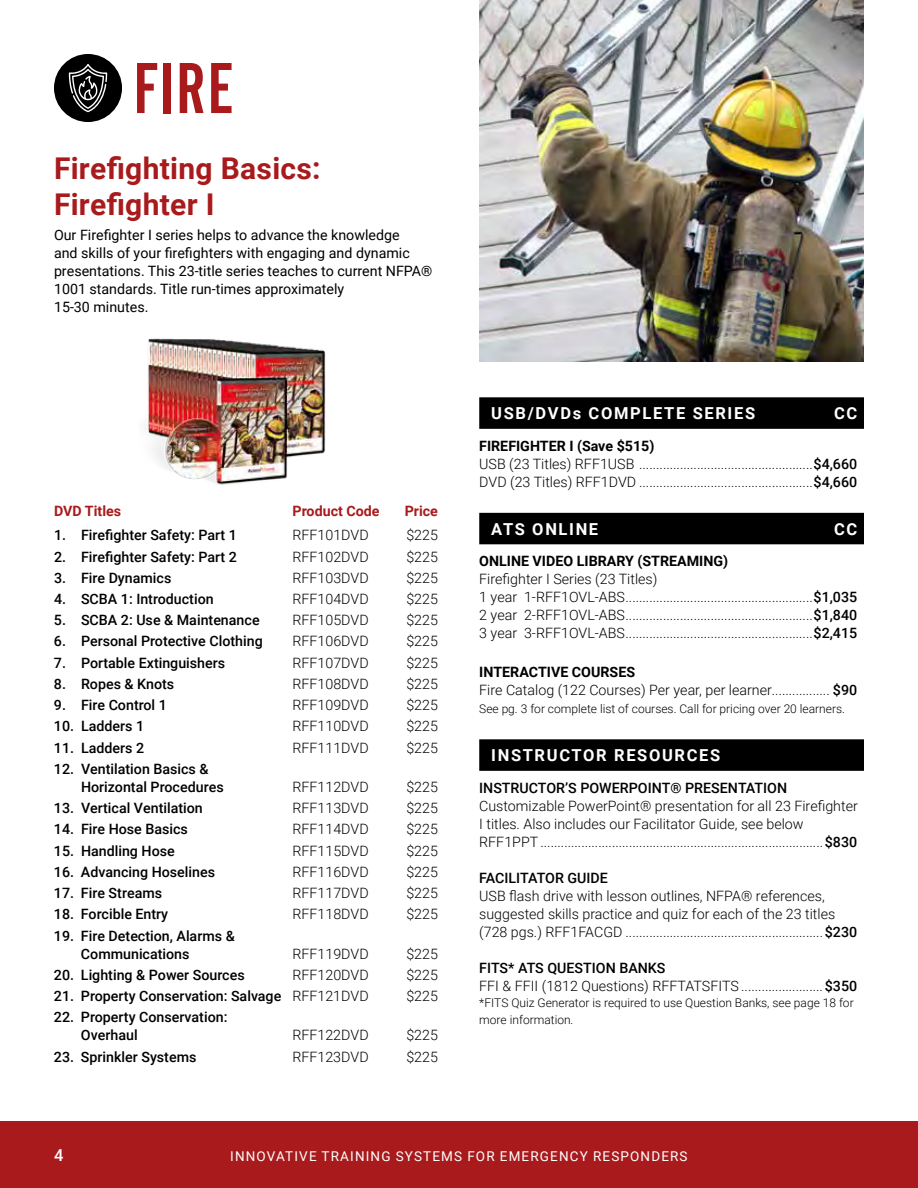
<style>
.page{position:relative;width:918px;height:1188px;background:#fff}
.page>*{position:absolute;margin:0;border:0;box-sizing:border-box;transform-origin:0 0}
.t1{font:75px "Alternate Got No 2 D";color:#a81a1c}
.t2{font:700 30px/36.8px "Roboto";letter-spacing:.01em;color:#a81a1c}
.t3{font:700 16.5px "Roboto";letter-spacing:.1em;color:#fff}
.t4{font:500 16.5px "Roboto";color:#fff}
.t5{font:300 14.25px/18px "Roboto";color:#000}
.t6{font:500 14.25px/18px "Roboto";color:#000}
.t7{font:14.25px/18px "Roboto";color:#000}
.t8{font:700 14.25px "Roboto";color:#000}
.t9{font:700 14.25px "Roboto";color:#a81a1c}
.t10{font:13.5px "Roboto";letter-spacing:.085em;color:#fff}
.t11{font:300 12px/16.5px "Roboto";color:#000}
.s1{font-weight:300}
.s2{font-weight:700}
.s3{font-weight:500}
</style>
<div class="page">
<div style="left:0;top:1121px;width:918px;height:67px;background:#a81a1c"></div>
<div style="left:479px;top:397px;width:385px;height:32px;background:#000"></div>
<div style="left:479px;top:513px;width:385px;height:31px;background:#000"></div>
<div style="left:479px;top:739px;width:385px;height:32px;background:#000"></div>
<div style="left:54px;top:54px;width:68px;height:68px;background:#000;border-radius:50%"></div>
<svg style="left:69px;top:64px;width:38px;height:48px"></svg>
<img style="left:145px;top:338px;width:181px;height:147px">
<img style="left:479px;top:0;width:385px;height:362px">
<h1 class="t1" style="left:134px;top:49px;width:102px">FIRE</h1>
<h2 class="t2" style="left:54px;top:149px;width:268px">Firefighting Basics:<br>Firefighter I</h2>
<p class="t7" style="left:54px;top:226px;width:380px">Our Firefighter I series helps to advance the knowledge<br>and skills of your firefighters with engaging and dynamic presentations. This 23-title series teaches to current NFPA® 1001 standards. Title run-times approximately<br>15-30 minutes.</p>
<p class="t9" style="left:54px;top:500px;width:69px">DVD Titles</p>
<p class="t9" style="left:293px;top:500px;width:89px">Product Code</p>
<p class="t9" style="left:405px;top:500px;width:35px">Price</p>
<p class="t6" style="left:54px;top:526px;width:184px">1. Firefighter Safety: Part 1</p>
<p class="t5" style="left:293px;top:526px;width:78px">RFF101DVD</p>
<p class="t5" style="left:406px;top:526px;width:33px">$225</p>
<p class="t6" style="left:54px;top:547px;width:184px">2. Firefighter Safety: Part 2</p>
<p class="t5" style="left:293px;top:547px;width:78px">RFF102DVD</p>
<p class="t5" style="left:406px;top:547px;width:33px">$225</p>
<p class="t6" style="left:54px;top:568px;width:119px">3. Fire Dynamics</p>
<p class="t5" style="left:293px;top:568px;width:78px">RFF103DVD</p>
<p class="t5" style="left:406px;top:568px;width:33px">$225</p>
<p class="t6" style="left:54px;top:589px;width:161px">4. SCBA 1: Introduction</p>
<p class="t5" style="left:293px;top:589px;width:78px">RFF104DVD</p>
<p class="t5" style="left:406px;top:589px;width:33px">$225</p>
<p class="t6" style="left:54px;top:611px;width:207px">5. SCBA 2: Use &amp; Maintenance</p>
<p class="t5" style="left:293px;top:611px;width:78px">RFF105DVD</p>
<p class="t5" style="left:406px;top:611px;width:33px">$225</p>
<p class="t6" style="left:54px;top:632px;width:210px">6. Personal Protective Clothing</p>
<p class="t5" style="left:293px;top:632px;width:78px">RFF106DVD</p>
<p class="t5" style="left:406px;top:632px;width:33px">$225</p>
<p class="t6" style="left:54px;top:653px;width:173px">7. Portable Extinguishers</p>
<p class="t5" style="left:293px;top:653px;width:78px">RFF107DVD</p>
<p class="t5" style="left:406px;top:653px;width:33px">$225</p>
<p class="t6" style="left:54px;top:674px;width:122px">8. Ropes &amp; Knots</p>
<p class="t5" style="left:293px;top:674px;width:78px">RFF108DVD</p>
<p class="t5" style="left:406px;top:674px;width:33px">$225</p>
<p class="t6" style="left:54px;top:696px;width:114px">9. Fire Control 1</p>
<p class="t5" style="left:293px;top:696px;width:78px">RFF109DVD</p>
<p class="t5" style="left:406px;top:696px;width:33px">$225</p>
<p class="t6" style="left:54px;top:717px;width:92px">10. Ladders 1</p>
<p class="t5" style="left:293px;top:717px;width:78px">RFF110DVD</p>
<p class="t5" style="left:406px;top:717px;width:33px">$225</p>
<p class="t6" style="left:54px;top:738px;width:92px">11. Ladders 2</p>
<p class="t5" style="left:293px;top:738px;width:78px">RFF111DVD</p>
<p class="t5" style="left:406px;top:738px;width:33px">$225</p>
<p class="t6" style="left:81px;top:759px;width:144px;text-indent:-27px">12. Ventilation Basics &amp;<br>Horizontal Procedures</p>
<p class="t5" style="left:293px;top:777px;width:78px">RFF112DVD</p>
<p class="t5" style="left:406px;top:777px;width:33px">$225</p>
<p class="t6" style="left:54px;top:799px;width:150px">13. Vertical Ventilation</p>
<p class="t5" style="left:293px;top:799px;width:78px">RFF113DVD</p>
<p class="t5" style="left:406px;top:799px;width:33px">$225</p>
<p class="t6" style="left:54px;top:820px;width:135px">14. Fire Hose Basics</p>
<p class="t5" style="left:293px;top:820px;width:78px">RFF114DVD</p>
<p class="t5" style="left:406px;top:820px;width:33px">$225</p>
<p class="t6" style="left:54px;top:841px;width:122px">15. Handling Hose</p>
<p class="t5" style="left:292px;top:841px;width:78px">RFF115DVD</p>
<p class="t5" style="left:406px;top:841px;width:33px">$225</p>
<p class="t6" style="left:54px;top:862px;width:163px">16. Advancing Hoselines</p>
<p class="t5" style="left:292px;top:862px;width:78px">RFF116DVD</p>
<p class="t5" style="left:406px;top:862px;width:33px">$225</p>
<p class="t6" style="left:54px;top:884px;width:110px">17. Fire Streams</p>
<p class="t5" style="left:292px;top:884px;width:78px">RFF117DVD</p>
<p class="t5" style="left:406px;top:884px;width:33px">$225</p>
<p class="t6" style="left:54px;top:905px;width:116px">18. Forcible Entry</p>
<p class="t5" style="left:292px;top:905px;width:78px">RFF118DVD</p>
<p class="t5" style="left:406px;top:905px;width:33px">$225</p>
<p class="t6" style="left:81px;top:926px;width:155px;text-indent:-27px">19. Fire Detection, Alarms &amp;<br>Communications</p>
<p class="t5" style="left:292px;top:944px;width:78px">RFF119DVD</p>
<p class="t5" style="left:406px;top:944px;width:33px">$225</p>
<p class="t6" style="left:54px;top:965px;width:192px">20. Lighting &amp; Power Sources</p>
<p class="t5" style="left:292px;top:965px;width:78px">RFF120DVD</p>
<p class="t5" style="left:406px;top:965px;width:33px">$225</p>
<p class="t6" style="left:54px;top:987px;width:316px">21. Property Conservation: Salvage <span class="s1">RFF121DVD</span></p>
<p class="t5" style="left:406px;top:987px;width:33px">$225</p>
<p class="t6" style="left:81px;top:1008px;width:148px;text-indent:-27px">22. Property Conservation:<br>Overhaul</p>
<p class="t5" style="left:292px;top:1026px;width:78px">RFF122DVD</p>
<p class="t5" style="left:406px;top:1026px;width:33px">$225</p>
<p class="t6" style="left:54px;top:1047px;width:144px">23. Sprinkler Systems</p>
<p class="t5" style="left:292px;top:1047px;width:78px">RFF123DVD</p>
<p class="t5" style="left:406px;top:1047px;width:33px">$225</p>
<p class="t3" style="left:491px;top:402px;width:265px">USB/DVDs COMPLETE SERIES</p>
<p class="t3" style="left:834px;top:402px;width:25px">CC</p>
<p class="t5" style="left:479px;top:436px;width:379px"><span class="s2">FIREFIGHTER I (Save $515)<br></span>USB (23 Titles) RFF1USB ...................................................<span class="s3">$4,660<br></span>DVD (23 Titles) RFF1DVD ...................................................<span class="s3">$4,660</span></p>
<p class="t3" style="left:491px;top:517px;width:109px">ATS ONLINE</p>
<p class="t3" style="left:834px;top:517px;width:25px">CC</p>
<p class="t8" style="left:479px;top:551px;width:251px">ONLINE VIDEO LIBRARY (STREAMING)</p>
<p class="t5" style="left:479px;top:570px;width:379px">Firefighter I Series (23 Titles)<br>1 year 1-RFF1OVL-ABS.......................................................<span class="s3">$1,035<br></span>2 year 2-RFF1OVL-ABS.......................................................<span class="s3">$1,840<br></span>3 year 3-RFF1OVL-ABS.......................................................<span class="s3">$2,415</span></p>
<p class="t5" style="left:479px;top:663px;width:379px"><span class="s2">INTERACTIVE COURSES<br></span>Fire Catalog (122 Courses) Per year, per learner................. <span class="s3">$90</span></p>
<p class="t11" style="left:479px;top:700px;width:367px">See pg. 3 for complete list of courses. Call for pricing over 20 learners.</p>
<p class="t3" style="left:491px;top:744px;width:231px">INSTRUCTOR RESOURCES</p>
<p class="t6" style="left:479px;top:778px;width:309px">INSTRUCTOR’S POWERPOINT® PRESENTATION</p>
<p class="t5" style="left:479px;top:796px;width:380px">Customizable PowerPoint® presentation for all 23 Firefighter<br>I titles. Also includes our Facilitator Guide, see below<br>RFF1PPT ...................................................................................<span class="s3">$830</span></p>
<p class="t6" style="left:479px;top:868px;width:130px">FACILITATOR GUIDE</p>
<p class="t5" style="left:479px;top:886px;width:379px">USB flash drive with lesson outlines, NFPA® references, suggested skills practice and quiz for each of the 23 titles (728 pgs.) RFF1FACGD ..........................................................<span class="s3">$230</span></p>
<p class="t5" style="left:479px;top:958px;width:379px"><span class="s3">FITS* ATS QUESTION BANKS<br></span>FFI &amp; FFII (1812 Questions) RFFTATSFITS ........................<span class="s3">$350</span></p>
<p class="t11" style="left:479px;top:994px;width:376px">*FITS Quiz Generator is required to use Question Banks, see page 18 for more information.</p>
<p class="t4" style="left:54px;top:1144px;width:11px">4</p>
<p class="t10" style="left:230px;top:1147px;width:459px">INNOVATIVE TRAINING SYSTEMS FOR EMERGENCY RESPONDERS</p>
</div>
